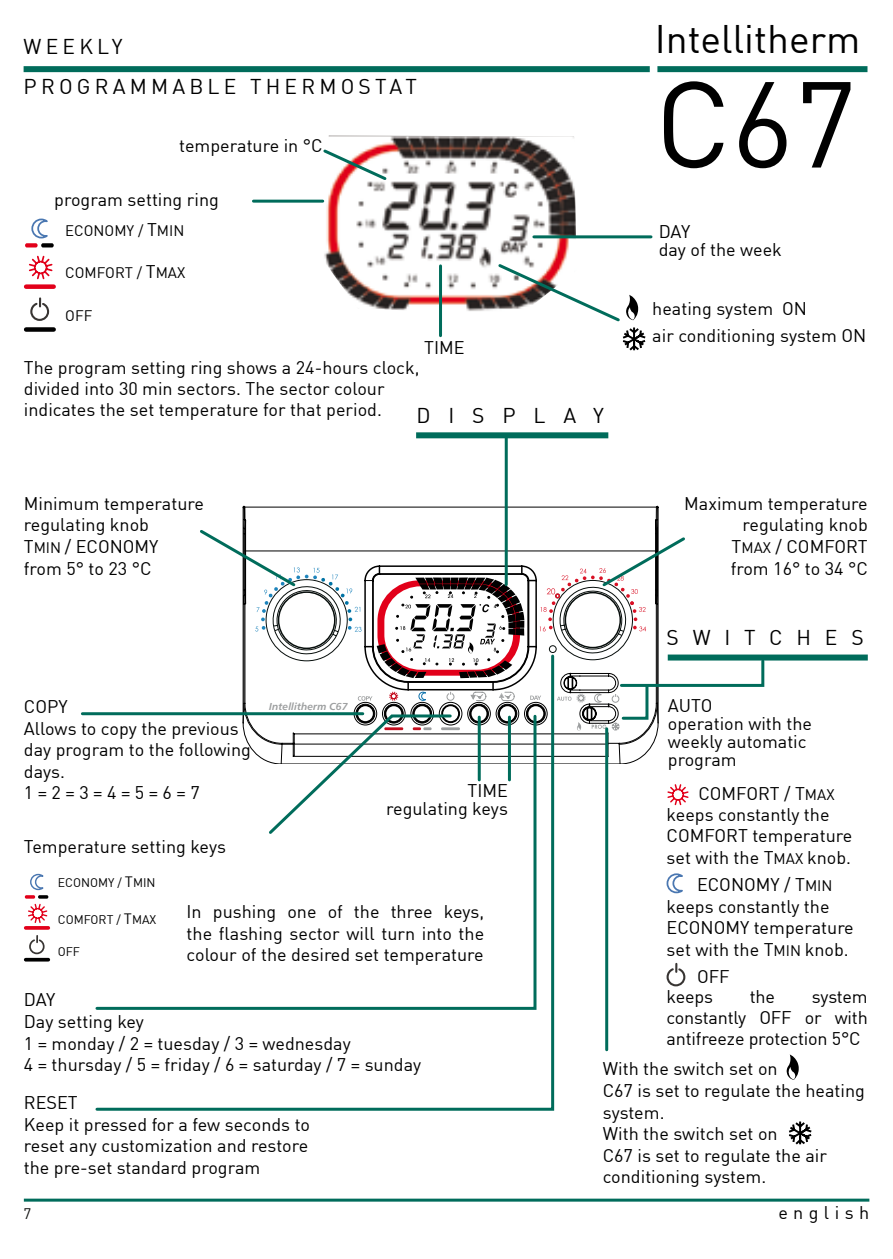
<style>
.page{position:relative;width:893px;height:1259px;background:#fff}
.page>*{position:absolute;margin:0;border:0;box-sizing:border-box;transform-origin:0 0}
.t1{font:120px "DIN";color:#000}
.t2{font:39px "DIN";color:#000}
.t3{font:21px/40.8px "DIN";letter-spacing:.2em;color:#000}
.t4{font:18px/21.6px "DIN";color:#000}
.t5{font:15px "DIN";color:#000}
.t6{font:15px "DIN";color:#111211}
.t7{font:12.3px "DIN";color:#000}
.t8{font:10.2px "Humanist 777 BT Bold Italic B";color:#9c9e9f}
.s1{font-size:18px}
.s2{font-size:14.7px}
.s3{font-size:15px}
</style>
<div class="page">
<svg style="left:243px;top:506px;width:415px;height:21px"></svg>
<hr style="left:24px;top:1198px;width:845px;height:3px;background:#006c5b">
<svg style="left:29px;top:255px;width:24px;height:25px"></svg>
<svg style="left:31px;top:218px;width:17px;height:21px"></svg>
<svg style="left:30px;top:297px;width:20px;height:24px"></svg>
<img style="left:323px;top:135px;width:253px;height:176px">
<svg style="left:25px;top:243px;width:13px;height:4px"></svg>
<svg style="left:41px;top:243px;width:13px;height:4px"></svg>
<div style="left:26px;top:284px;width:28px;height:5px;background:#e2001a"></div>
<hr style="left:253px;top:200px;width:70px;height:3px;background:#006c5b">
<svg style="left:496px;top:262px;width:150px;height:89px"></svg>
<hr style="left:439px;top:266px;width:3px;height:70px;background:#006c5b">
<div style="left:416px;top:432px;width:192px;height:6px;background:#006c5b"></div>
<hr style="left:505px;top:435px;width:3px;height:149px;background:#006c5b">
<div style="left:668px;top:654px;width:200px;height:6px;background:#006c5b"></div>
<svg style="left:666px;top:873px;width:17px;height:21px"></svg>
<svg style="left:666px;top:962px;width:20px;height:25px"></svg>
<svg style="left:787px;top:1054px;width:12px;height:26px"></svg>
<svg style="left:789px;top:1121px;width:23px;height:24px"></svg>
<svg style="left:94px;top:715px;width:461px;height:396px"></svg>
<hr style="left:605px;top:729px;width:3px;height:320px;background:#006c5b">
<div style="left:26px;top:327px;width:28px;height:5px;background:#000"></div>
<svg style="left:323px;top:147px;width:66px;height:35px"></svg>
<hr style="left:534px;top:235px;width:117px;height:3px;background:#006c5b">
<hr style="left:26px;top:926px;width:22px;height:3px;background:#e2001a">
<svg style="left:25px;top:873px;width:24px;height:50px"></svg>
<svg style="left:29px;top:935px;width:16px;height:20px"></svg>
<hr style="left:26px;top:958px;width:22px;height:3px;background:#000">
<div style="left:24px;top:839px;width:389px;height:27px;background:#fff"></div>
<div style="left:187px;top:905px;width:297px;height:56px;background:#fff"></div>
<hr style="left:82px;top:712px;width:281px;height:3px;background:#006c5b">
<div style="left:24px;top:66px;width:626px;height:6px;background:#006c5b"></div>
<div style="left:657px;top:66px;width:210px;height:6px;background:#006c5b"></div>
<svg style="left:197px;top:527px;width:569px;height:309px"></svg>
<p class="t3" style="left:24px;top:25px;width:100px">WEE KLY<br>PRO GRAMMA</p>
<p class="t3" style="left:189px;top:66px;width:32px">BLE</p>
<p class="t3" style="left:250px;top:66px;width:52px">THERMOSTAT</p>
<p class="t4" style="left:179px;top:134px;width:142px">temperature in °C</p>
<p class="t4" style="left:54px;top:188px;width:166px">program setting ring</p>
<p class="t5" style="left:65px;top:222px;width:11px">ECONOM</p>
<p class="t5" style="left:127px;top:222px;width:40px">Y / <span class="s1">T</span>MIN</p>
<p class="t5" style="left:65px;top:263px;width:11px">COM</p>
<p class="t5" style="left:97px;top:263px;width:19px">FORT</p>
<p class="t5" style="left:137px;top:263px;width:50px">/ <span class="s1">T</span>MAX</p>
<p class="t5" style="left:65px;top:306px;width:29px">OFF</p>
<p class="t4" style="left:424px;top:336px;width:42px">time</p>
<p class="t4" style="left:24px;top:357px;width:397px">The program setting ring shows a 24-hours clock, divided into 30 min sectors. The sector colour indicates the set temperature for that period.</p>
<p class="t3" style="left:416px;top:395px;width:50px">D IS</p>
<p class="t3" style="left:502px;top:395px;width:53px">P LA</p>
<p class="t3" style="left:593px;top:395px;width:12px">Y</p>
<p class="t4" style="left:24px;top:492px;width:182px">Minimum temperature regulating knob</p>
<p class="t5" style="left:24px;top:538px;width:19px"><span class="s1">T</span>MIN</p>
<p class="t4" style="left:65px;top:535px;width:24px">/ ECONOM</p>
<p class="t4" style="left:149px;top:535px;width:11px">Y</p>
<p class="t4" style="left:24px;top:557px;width:127px">from 5° to 23 °C</p>
<p class="t4" style="left:24px;top:695px;width:229px">CO PY<br>Allows to copy the previous day program to the following days.<br>1 = 2 = 3 = 4 = 5 = 6 = 7</p>
<p class="t4" style="left:24px;top:835px;width:204px">Temperature setting keys</p>
<p class="t7" style="left:58px;top:875px;width:9px">ECONOM</p>
<p class="t7" style="left:108px;top:875px;width:33px">Y / <span class="s2">T</span>MIN</p>
<p class="t8" style="left:269px;top:700px;width:80px">Intellitherm C67</p>
<p class="t4" style="left:386px;top:781px;width:123px;line-height:18px;text-indent:81px">TIME regulating keys</p>
<p class="t7" style="left:58px;top:911px;width:9px">COM</p>
<p class="t7" style="left:84px;top:911px;width:16px">FORT</p>
<p class="t7" style="left:116px;top:911px;width:41px">/ <span class="s2">T</span>MAX</p>
<p class="t7" style="left:58px;top:944px;width:24px">OFF</p>
<p class="t4" style="left:187px;top:900px;width:299px;text-align:justify">I n pushing one of the three keys, the flashing sector will turn into the colour of the desired set temperature</p>
<h2 class="t2" style="left:655px;top:15px;width:207px">I ntellitherm</h2>
<h1 class="t1" style="left:655px;top:49px;width:203px">C67</h1>
<p class="t4" style="left:659px;top:222px;width:125px;line-height:18px">DAY<br>day of the week</p>
<p class="t4" style="left:652px;top:294px;width:201px;line-height:27px">heating system ON<br>air conditioning system ON</p>
<p class="t4" style="left:684px;top:492px;width:185px">Maximum temperature</p>
<p class="t4" style="left:743px;top:514px;width:127px">regulating knob</p>
<p class="t4" style="left:732px;top:535px;width:68px">T<span class="s3">MAX</span> / COM</p>
<p class="t4" style="left:731px;top:535px;width:136px;text-indent:94px">FORT from 16° to 34 °C</p>
<p class="t3" style="left:666px;top:617px;width:199px">sw itch es</p>
<p class="t4" style="left:668px;top:696px;width:146px;line-height:18px">AUTO<br>operation with the weekly automatic program</p>
<p class="t4" style="left:698px;top:782px;width:13px">COM</p>
<p class="t4" style="left:736px;top:782px;width:22px">FORT</p>
<p class="t5" style="left:784px;top:785px;width:52px"><span class="s1">/ T</span>MAX</p>
<p class="t4" style="left:666px;top:804px;width:165px">keeps constantly the<br>COM</p>
<p class="t4" style="left:704px;top:824px;width:22px">FORT</p>
<p class="t4" style="left:666px;top:824px;width:187px;text-align:right">temperature<br>set with the T<span class="s3">MAX</span> knob.</p>
<p class="t4" style="left:697px;top:873px;width:13px">ECONOM</p>
<p class="t4" style="left:770px;top:873px;width:44px">Y / T<span class="s3">MIN</span></p>
<p class="t4" style="left:666px;top:895px;width:165px">keeps constantly the<br>ECONOM</p>
<p class="t4" style="left:666px;top:916px;width:189px;text-indent:74px">Y temperature set with the T<span class="s3">MIN</span></p>
<p class="t4" style="left:805px;top:938px;width:45px">knob.</p>
<p class="t4" style="left:697px;top:965px;width:34px">OFF</p>
<p class="t4" style="left:24px;top:988px;width:399px">DAY<br>Day setting key<br>1 = monday / 2 = tuesday / 3 = wednesday<br>4 = thursday / 5 = friday / 6 = saturday / 7 = sunday</p>
<p class="t4" style="left:24px;top:1091px;width:288px">RESET<br>Keep it pressed for a few seconds to reset any customization and restore the pre-set standard program</p>
<p class="t4" style="left:667px;top:985px;width:48px">keeps</p>
<p class="t4" style="left:750px;top:985px;width:27px">the</p>
<p class="t4" style="left:812px;top:985px;width:58px">system</p>
<p class="t4" style="left:667px;top:1006px;width:115px">constantly off</p>
<p class="t4" style="left:667px;top:1007px;width:203px;text-indent:138px">or with antifreeze protection 5°C</p>
<p class="t4" style="left:603px;top:1057px;width:264px">With the switch set on<br>C67 is set to regulate the heating system.<br>With the switch set on<br>C67 is set to regulate the air conditioning system.</p>
<p class="t6" style="left:24px;top:1204px;width:9px">7</p>
<p class="t4" style="left:778px;top:1201px;width:92px">english</p>
</div>
